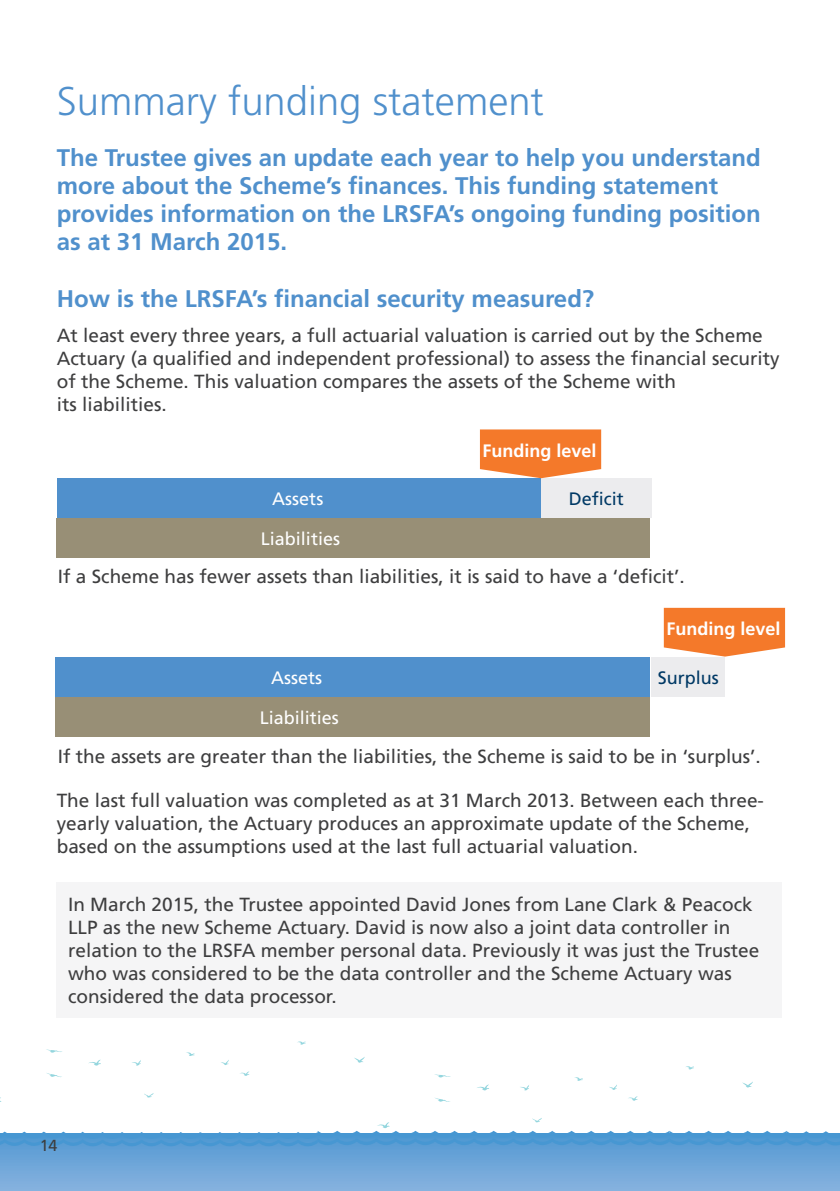
<style>
.page{position:relative;width:840px;height:1191px;background:#fff}
.page>*{position:absolute;margin:0;border:0;box-sizing:border-box;transform-origin:0 0}
.t1{font:300 40px "Frutiger LT Std";color:#5090cc}
.t2{font:700 24px/28px "Frutiger LT Std";color:#5090cc}
.t3{font:19px/23px "Frutiger LT Std";color:#3e3e3f}
.t4{font:18px "Frutiger LT Std";color:#fff}
.t5{font:700 18px "Frutiger LT Std";color:#fff}
.t6{font:18px "Frutiger LT Std";color:#003965}
.t7{font:16px "Frutiger LT Std";color:#3e3e3f}
</style>
<div class="page">
<svg style="left:0;top:1150px;width:839px;height:41px;background:#73a8da"></svg>
<svg style="left:574px;top:1077px;width:8px;height:3px"></svg>
<svg style="left:742px;top:1082px;width:10px;height:5px"></svg>
<svg style="left:628px;top:1096px;width:9px;height:4px"></svg>
<svg style="left:434px;top:1074px;width:16px;height:3px"></svg>
<svg style="left:477px;top:1084px;width:12px;height:6px"></svg>
<svg style="left:609px;top:1086px;width:7px;height:4px"></svg>
<svg style="left:435px;top:1098px;width:15px;height:4px"></svg>
<svg style="left:520px;top:1085px;width:9px;height:5px"></svg>
<svg style="left:686px;top:1066px;width:7px;height:3px"></svg>
<svg style="left:0;top:1118px;width:839px;height:32px"></svg>
<svg style="left:186px;top:1052px;width:8px;height:4px"></svg>
<svg style="left:354px;top:1057px;width:10px;height:5px"></svg>
<svg style="left:240px;top:1071px;width:9px;height:5px"></svg>
<svg style="left:46px;top:1049px;width:16px;height:3px"></svg>
<svg style="left:88px;top:1059px;width:13px;height:6px"></svg>
<svg style="left:221px;top:1060px;width:8px;height:5px"></svg>
<svg style="left:47px;top:1073px;width:15px;height:4px"></svg>
<svg style="left:144px;top:1093px;width:10px;height:4px"></svg>
<svg style="left:132px;top:1060px;width:9px;height:5px"></svg>
<svg style="left:297px;top:1041px;width:8px;height:3px"></svg>
<div style="left:57px;top:882px;width:724px;height:135px;background:#f5f5f6"></div>
<div style="left:57px;top:518px;width:593px;height:40px;background:#988f76"></div>
<div style="left:57px;top:478px;width:483px;height:40px;background:#5090cc"></div>
<div style="left:541px;top:478px;width:110px;height:40px;background:#ececee"></div>
<svg style="left:479px;top:429px;width:122px;height:49px;background:#f58740"></svg>
<div style="left:55px;top:697px;width:595px;height:40px;background:#988f76"></div>
<div style="left:55px;top:657px;width:595px;height:40px;background:#5090cc"></div>
<svg style="left:663px;top:608px;width:121px;height:48px;background:#f4843c"></svg>
<div style="left:651px;top:657px;width:73px;height:40px;background:#ececee"></div>
<h1 class="t1" style="left:57px;top:79px;width:488px">Summary funding statement</h1>
<p class="t2" style="left:57px;top:143px;width:705px">The Trustee gives an update each year to help you understand more about the Scheme’s finances. This funding statement provides information on the LRSFA’s ongoing funding position as at 31 March 2015.</p>
<p class="t2" style="left:57px;top:285px;width:538px">How is the LRSFA’s financial security measured?</p>
<p class="t3" style="left:57px;top:323px;width:724px">At least every three years, a full actuarial valuation is carried out by the Scheme Actuary (a qualified and independent professional) to assess the financial security of the Scheme. This valuation compares the assets of the Scheme with<br>its liabilities.</p>
<p class="t5" style="left:482px;top:440px;width:116px">Funding level</p>
<p class="t4" style="left:272px;top:488px;width:53px">Assets</p>
<p class="t6" style="left:568px;top:488px;width:57px">Deficit</p>
<p class="t4" style="left:261px;top:528px;width:81px">Liabilities</p>
<p class="t3" style="left:58px;top:565px;width:628px">If a Scheme has fewer assets than liabilities, it is said to have a ‘deficit’.</p>
<p class="t4" style="left:271px;top:667px;width:53px">Assets</p>
<p class="t4" style="left:260px;top:707px;width:81px">Liabilities</p>
<p class="t5" style="left:666px;top:618px;width:116px">Funding level</p>
<p class="t6" style="left:657px;top:667px;width:63px">Surplus</p>
<p class="t3" style="left:58px;top:744px;width:704px">If the assets are greater than the liabilities, the Scheme is said to be in ‘surplus’.</p>
<p class="t3" style="left:57px;top:789px;width:708px">The last full valuation was completed as at 31 March 2013. Between each three&shy;yearly valuation, the Actuary produces an approximate update of the Scheme, based on the assumptions used at the last full actuarial valuation.</p>
<p class="t3" style="left:68px;top:893px;width:692px">In March 2015, the Trustee appointed David Jones from Lane Clark &amp; Peacock LLP as the new Scheme Actuary. David is now also a joint data controller in relation to the LRSFA member personal data. Previously it was just the Trustee who was considered to be the data controller and the Scheme Actuary was considered the data processor.</p>
<p class="t7" style="left:40px;top:1136px;width:19px">14</p>
</div>
